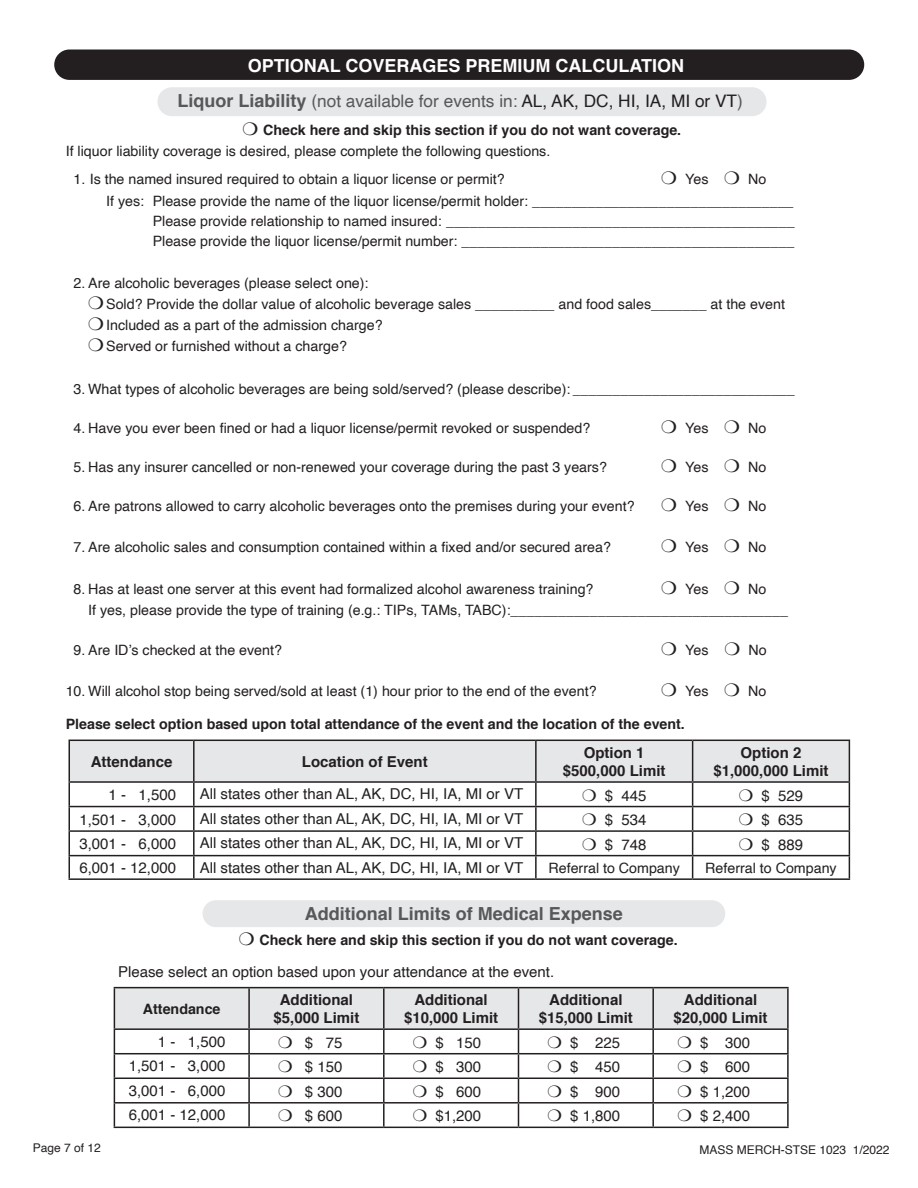
<style>
.page{position:relative;width:918px;height:1188px;background:#fff}
.page>*{position:absolute;margin:0;border:0;box-sizing:border-box;transform-origin:0 0}
.t1{font:700 18px "Helvetica";color:#fff}
.t2{font:700 18px "Helvetica";color:#57585a}
.t3{font:17.25px "Helvetica";color:#57585a}
.t4{font:15px "Helvetica";color:#231f20}
.t5{font:700 15px/18px "Helvetica";color:#231f20;text-align:center}
.t6{font:14.25px/21px "Helvetica";color:#231f20}
.t7{font:700 14.25px "Helvetica";color:#231f20}
.t8{font:12px "Helvetica";color:#231f20}
.s1{font-weight:700;font-size:18px}
.s2{color:#231f20}
</style>
<div class="page">
<div style="left:157px;top:87px;width:610px;height:29px;background:#e6e7e9;border-radius:14px"></div>
<div style="left:203px;top:900px;width:522px;height:27px;background:#e6e7e9;border-radius:13px"></div>
<hr style="left:114px;top:987px;width:135px;height:1px;background:#231f20">
<hr style="left:249px;top:987px;width:135px;height:1px;background:#231f20">
<hr style="left:384px;top:987px;width:134px;height:1px;background:#231f20">
<hr style="left:518px;top:987px;width:135px;height:1px;background:#231f20">
<hr style="left:653px;top:987px;width:136px;height:1px;background:#231f20">
<hr style="left:787px;top:988px;width:2px;height:40px;background:#231f20">
<hr style="left:653px;top:1028px;width:136px;height:2px;background:#231f20">
<hr style="left:787px;top:1030px;width:2px;height:23px;background:#231f20">
<hr style="left:653px;top:1053px;width:136px;height:1px;background:#231f20">
<hr style="left:787px;top:1054px;width:2px;height:24px;background:#231f20">
<hr style="left:653px;top:1078px;width:136px;height:1px;background:#231f20">
<hr style="left:787px;top:1079px;width:2px;height:23px;background:#231f20">
<hr style="left:653px;top:1102px;width:136px;height:2px;background:#231f20">
<hr style="left:787px;top:1104px;width:2px;height:23px;background:#231f20">
<hr style="left:114px;top:1127px;width:135px;height:1px;background:#231f20">
<hr style="left:249px;top:1127px;width:135px;height:1px;background:#231f20">
<hr style="left:384px;top:1127px;width:134px;height:1px;background:#231f20">
<hr style="left:518px;top:1127px;width:135px;height:1px;background:#231f20">
<hr style="left:653px;top:1127px;width:136px;height:1px;background:#231f20">
<hr style="left:69px;top:878px;width:125px;height:2px;background:#231f20">
<hr style="left:194px;top:878px;width:342px;height:2px;background:#231f20">
<hr style="left:536px;top:878px;width:157px;height:2px;background:#231f20">
<hr style="left:693px;top:878px;width:157px;height:2px;background:#231f20">
<div style="left:54px;top:50px;width:810px;height:30px;background:#231f20;border-radius:15px"></div>
<svg style="left:114px;top:988px;width:674px;height:139px"></svg>
<svg style="left:69px;top:740px;width:781px;height:138px"></svg>
<p class="t1" style="left:248px;top:51px;width:438px">OPTIONAL COVERAGES PREMIUM CALCULATION</p>
<p class="t3" style="left:177px;top:88px;width:567px"><span class="s1">Liquor Liability</span> (not available for events in: <span class="s2">AL, AK, DC, HI, IA, MI or VT</span>)</p>
<p class="t7" style="left:263px;top:118px;width:420px">Check here and skip this section if you do not want coverage.</p>
<p class="t6" style="left:66px;top:141px;width:486px">If liquor liability coverage is desired, please complete the following questions.</p>
<p class="t6" style="left:74px;top:169px;width:433px">1. Is the named insured required to obtain a liquor license or permit?</p>
<p class="t6" style="left:685px;top:169px;width:25px">Yes</p>
<p class="t6" style="left:106px;top:169px;width:689px;line-height:21.8px;text-indent:642px">No<br>If yes: Please provide the name of the liquor license/permit holder: _________________________________</p>
<p class="t6" style="left:153px;top:211px;width:644px;line-height:20px">Please provide relationship to named insured: ____________________________________________<br>Please provide the liquor license/permit number: __________________________________________</p>
<p class="t6" style="left:106px;top:273px;width:680px;text-indent:-33px">2. Are alcoholic beverages (please select one):<br>Sold? Provide the dollar value of alcoholic beverage sales __________ and food sales_______ at the event Included as a part of the admission charge?<br>Served or furnished without a charge?</p>
<p class="t6" style="left:74px;top:379px;width:723px">3. What types of alcoholic beverages are being sold/served? (please describe): ____________________________</p>
<p class="t6" style="left:74px;top:418px;width:518px">4. Have you ever been fined or had a liquor license/permit revoked or suspended?</p>
<p class="t6" style="left:685px;top:418px;width:25px">Yes</p>
<p class="t6" style="left:748px;top:418px;width:20px">No</p>
<p class="t6" style="left:74px;top:457px;width:535px">5. Has any insurer cancelled or non-renewed your coverage during the past 3 years?</p>
<p class="t6" style="left:685px;top:457px;width:25px">Yes</p>
<p class="t6" style="left:748px;top:457px;width:20px">No</p>
<p class="t6" style="left:74px;top:496px;width:563px">6. Are patrons allowed to carry alcoholic beverages onto the premises during your event?</p>
<p class="t6" style="left:685px;top:496px;width:25px">Yes</p>
<p class="t6" style="left:748px;top:496px;width:20px">No</p>
<p class="t6" style="left:74px;top:537px;width:539px">7. Are alcoholic sales and consumption contained within a fixed and/or secured area?</p>
<p class="t6" style="left:685px;top:537px;width:25px">Yes</p>
<p class="t6" style="left:748px;top:537px;width:20px">No</p>
<p class="t6" style="left:74px;top:579px;width:521px">8. Has at least one server at this event had formalized alcohol awareness training?</p>
<p class="t6" style="left:685px;top:579px;width:25px">Yes</p>
<p class="t6" style="left:88px;top:579px;width:701px;text-indent:660px">No<br>If yes, please provide the type of training (e.g.: TIPs, TAMs, TABC):___________________________________</p>
<p class="t6" style="left:74px;top:640px;width:210px">9. Are ID’s checked at the event?</p>
<p class="t6" style="left:685px;top:640px;width:25px">Yes</p>
<p class="t6" style="left:748px;top:640px;width:20px">No</p>
<p class="t6" style="left:66px;top:681px;width:532px">10. Will alcohol stop being served/sold at least (1) hour prior to the end of the event?</p>
<p class="t6" style="left:685px;top:681px;width:25px">Yes</p>
<p class="t6" style="left:748px;top:681px;width:20px">No</p>
<p class="t7" style="left:66px;top:712px;width:621px">Please select option based upon total attendance of the event and the location of the event.</p>
<p class="t5" style="left:91px;top:753px;width:83px">Attendance</p>
<p class="t5" style="left:302px;top:753px;width:127px">Location of Event</p>
<p class="t5" style="left:563px;top:743px;width:104px">Option 1 $500,000 Limit</p>
<p class="t5" style="left:713px;top:743px;width:117px">Option 2 $1,000,000 Limit</p>
<p class="t4" style="left:109px;top:783px;width:69px">1 - 1,500</p>
<p class="t4" style="left:200px;top:782px;width:325px">All states other than AL, AK, DC, HI, IA, MI or VT</p>
<p class="t4" style="left:605px;top:784px;width:43px">$ 445</p>
<p class="t4" style="left:762px;top:784px;width:43px">$ 529</p>
<p class="t4" style="left:79px;top:808px;width:98px">1,501 - 3,000</p>
<p class="t4" style="left:200px;top:807px;width:325px">All states other than AL, AK, DC, HI, IA, MI or VT</p>
<p class="t4" style="left:605px;top:808px;width:43px">$ 534</p>
<p class="t4" style="left:762px;top:808px;width:43px">$ 635</p>
<p class="t4" style="left:79px;top:832px;width:98px">3,001 - 6,000</p>
<p class="t4" style="left:200px;top:832px;width:325px">All states other than AL, AK, DC, HI, IA, MI or VT</p>
<p class="t4" style="left:605px;top:833px;width:43px">$ 748</p>
<p class="t4" style="left:762px;top:833px;width:43px">$ 889</p>
<p class="t4" style="left:79px;top:856px;width:98px">6,001 - 12,000</p>
<p class="t4" style="left:200px;top:856px;width:325px">All states other than AL, AK, DC, HI, IA, MI or VT</p>
<p class="t6" style="left:549px;top:858px;width:133px">Referral to Company</p>
<p class="t6" style="left:705px;top:858px;width:133px">Referral to Company</p>
<p class="t2" style="left:305px;top:899px;width:320px">Additional Limits of Medical Expense</p>
<p class="t7" style="left:260px;top:929px;width:420px">Check here and skip this section if you do not want coverage.</p>
<p class="t4" style="left:118px;top:960px;width:438px">Please select an option based upon your attendance at the event.</p>
<p class="t7" style="left:143px;top:997px;width:79px">Attendance</p>
<p class="t5" style="left:274px;top:991px;width:87px">Additional $5,000 Limit</p>
<p class="t5" style="left:404px;top:991px;width:96px">Additional $10,000 Limit</p>
<p class="t5" style="left:539px;top:991px;width:96px">Additional $15,000 Limit</p>
<p class="t5" style="left:673px;top:991px;width:96px">Additional $20,000 Limit</p>
<p class="t4" style="left:158px;top:1030px;width:69px">1 - 1,500</p>
<p class="t4" style="left:305px;top:1031px;width:39px">$ 75</p>
<p class="t4" style="left:435px;top:1031px;width:47px">$ 150</p>
<p class="t4" style="left:570px;top:1031px;width:52px">$ 225</p>
<p class="t4" style="left:700px;top:1031px;width:52px">$ 300</p>
<p class="t4" style="left:129px;top:1054px;width:98px">1,501 - 3,000</p>
<p class="t4" style="left:305px;top:1055px;width:39px">$ 150</p>
<p class="t4" style="left:435px;top:1055px;width:47px">$ 300</p>
<p class="t4" style="left:570px;top:1055px;width:52px">$ 450</p>
<p class="t4" style="left:700px;top:1055px;width:52px">$ 600</p>
<p class="t4" style="left:129px;top:1079px;width:98px">3,001 - 6,000</p>
<p class="t4" style="left:305px;top:1080px;width:39px">$ 300</p>
<p class="t4" style="left:435px;top:1080px;width:47px">$ 600</p>
<p class="t4" style="left:570px;top:1080px;width:52px">$ 900</p>
<p class="t4" style="left:700px;top:1080px;width:52px">$ 1,200</p>
<p class="t4" style="left:129px;top:1104px;width:98px">6,001 - 12,000</p>
<p class="t4" style="left:305px;top:1105px;width:39px">$ 600</p>
<p class="t4" style="left:435px;top:1105px;width:47px">$1,200</p>
<p class="t4" style="left:570px;top:1105px;width:52px">$ 1,800</p>
<p class="t4" style="left:700px;top:1105px;width:52px">$ 2,400</p>
<p class="t8" style="left:33px;top:1139px;width:70px">Page 7 of 12</p>
<p class="t8" style="left:700px;top:1141px;width:192px">MASS MERCH-STSE 1023 1/2022</p>
</div>
